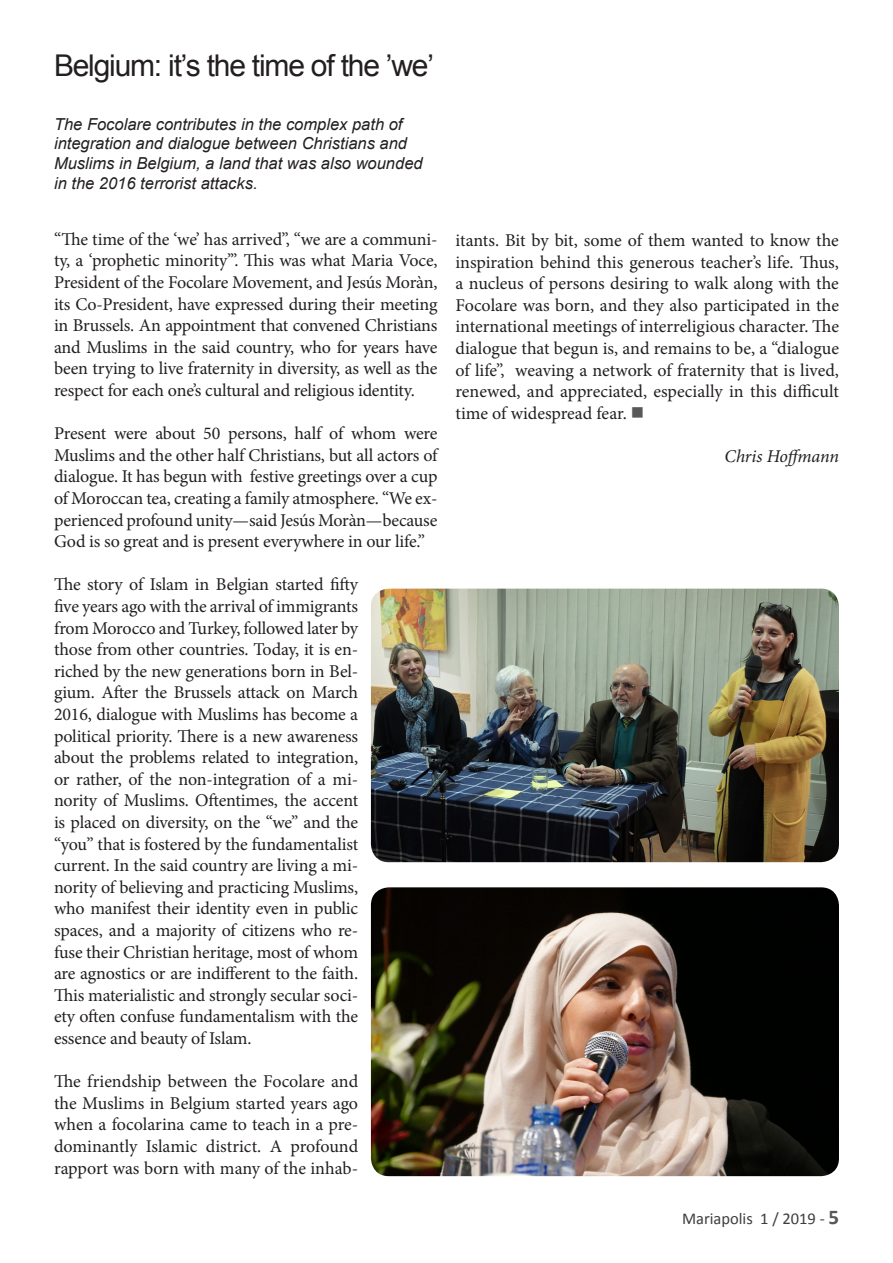
<style>
.page{position:relative;width:893px;height:1263px;background:#fff}
.page>*{position:absolute;margin:0;border:0;box-sizing:border-box;transform-origin:0 0}
.t1{font:30px "Arial";letter-spacing:-.04em;color:#231f20}
.t2{font:18px/21.6px "Minion Pro";letter-spacing:-.01em;color:#231f20;text-align:justify}
.t3{font:italic 18px "Minion Pro";letter-spacing:-.01em;color:#231f20}
.t4{font:italic 16.5px/19.8px "Arial";color:#231f20}
.t5{font:16.5px "Calibri";color:#3e3e3f}
.s1{color:#57585a}
.s2{font-weight:700;font-size:21px;color:#57585a}
</style>
<div class="page">
<img style="left:371px;top:589px;width:468px;height:273px">
<img style="left:371px;top:887px;width:468px;height:289px">
<h1 class="t1" style="left:54px;top:46px;width:382px">Belgium: it’s the time of the ’we’</h1>
<p class="t4" style="left:54px;top:114px;width:370px">The Focolare contributes in the complex path of integration and dialogue between Christians and Muslims in Belgium, a land that was also wounded in the 2016 terrorist attacks.</p>
<p class="t2" style="left:54px;top:228px;width:385px">“The time of the ‘we’ has arrived”, “we are a communi&shy;ty, a ‘prophetic minority’”. This was what Maria Voce, President of the Focolare Movement, and Jesús Moràn, its Co-President, have expressed during their meeting in Brussels. An appointment that convened Christians and Muslims in the said country, who for years have been trying to live fraternity in diversity, as well as the respect for each one’s cultural and religious identity.</p>
<p class="t2" style="left:54px;top:423px;width:385px">Present were about 50 persons, half of whom were Muslims and the other half Christians, but all actors of dialogue. It has begun with festive greetings over a cup of Moroccan tea, creating a family atmosphere. “We ex&shy;perienced profound unity—said Jesús Moràn—because God is so great and is present everywhere in our life.”</p>
<p class="t2" style="left:54px;top:574px;width:306px">The story of Islam in Belgian started fifty five years ago with the arrival of immigrants from Morocco and Turkey, followed later by those from other countries. Today, it is en&shy;riched by the new generations born in Bel&shy;gium. After the Brussels attack on March 2016, dialogue with Muslims has become a political priority. There is a new awareness about the problems related to integration, or rather, of the non-integration of a mi&shy;nority of Muslims. Oftentimes, the accent is placed on diversity, on the “we” and the “you” that is fostered by the fundamentalist current. In the said country are living a mi&shy;nority of believing and practicing Muslims, who manifest their identity even in public spaces, and a majority of citizens who re&shy;fuse their Christian heritage, most of whom are agnostics or are indifferent to the faith.<br>This materialistic and strongly secular soci&shy;ety often confuse fundamentalism with the essence and beauty of Islam.</p>
<p class="t2" style="left:54px;top:1071px;width:306px">The friendship between the Focolare and the Muslims in Belgium started years ago when a focolarina came to teach in a pre&shy;dominantly Islamic district. A profound rapport was born with many of the inhab-</p>
<p class="t2" style="left:455px;top:229px;width:385px">itants. Bit by bit, some of them wanted to know the inspiration behind this generous teacher’s life. Thus, a nucleus of persons desiring to walk along with the Focolare was born, and they also participated in the international meetings of interreligious character. The dialogue that begun is, and remains to be, a “dialogue of life”, weaving a network of fraternity that is lived, renewed, and appreciated, especially in this difficult time of widespread fear. <span class="s1">■</span></p>
<p class="t3" style="left:724px;top:444px;width:116px">Chris Hoffmann</p>
<p class="t5" style="left:682px;top:1208px;width:159px">Mariapolis 1 / 2019 - <span class="s2">5</span></p>
</div>
